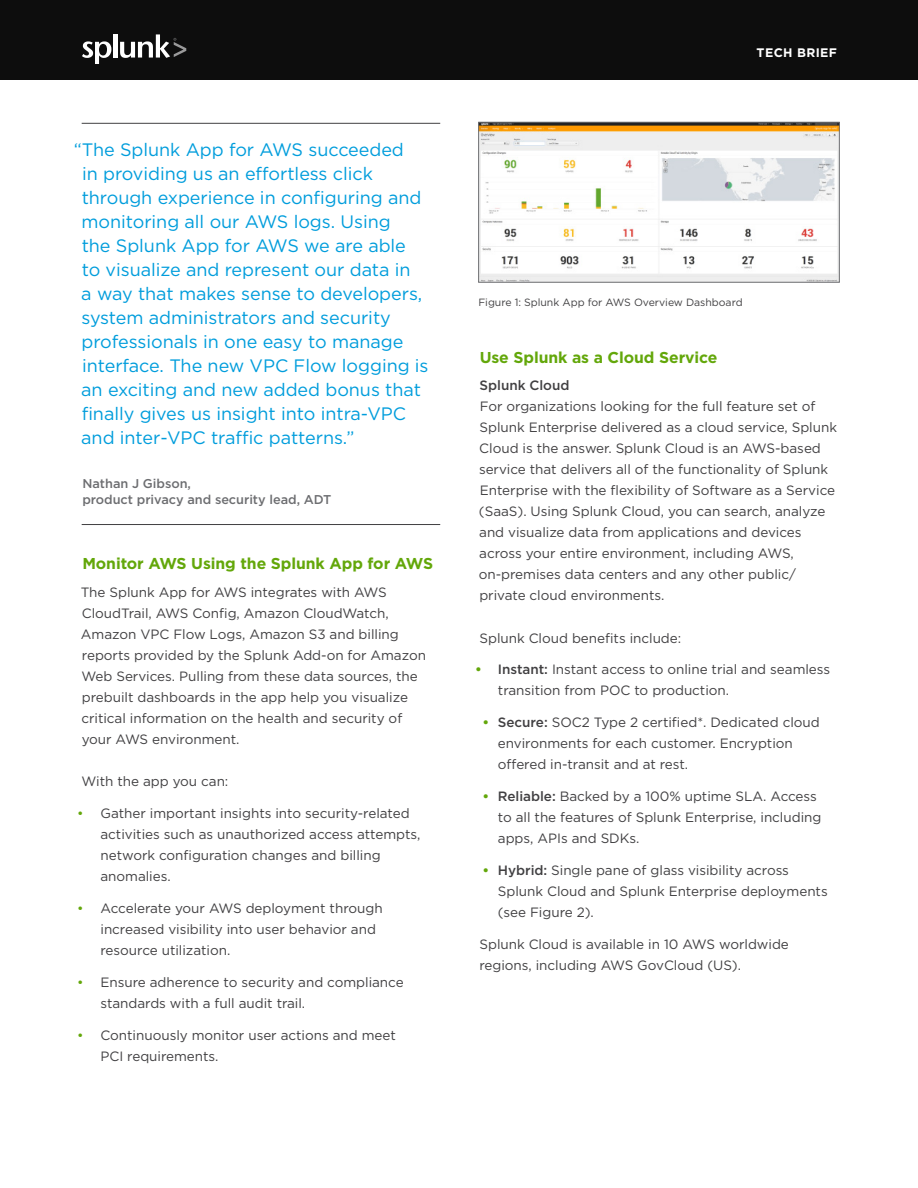
<style>
.page{position:relative;width:918px;height:1188px;background:#fff}
.page>*{position:absolute;margin:0;border:0;box-sizing:border-box;transform-origin:0 0}
.t1{font:18px/24px "Gotham";letter-spacing:-.005em;color:#009ddc}
.Header_2{font:700 15.75px "Gotham";letter-spacing:-.005em;color:#63a70a}
.Backside_Body_Text{font:13.5px/21px "Gotham";letter-spacing:-.005em;color:#414042}
.Backside_Subheads{font:13.5px/21px "Gotham";letter-spacing:-.005em;color:#414042}
.t2{font:500 12.75px/16.5px "Gotham";letter-spacing:-.005em;color:#6d6e71}
.t3{font:700 12.3px "Gotham";letter-spacing:.03em;color:#fff}
.FIGURE_TYPE{font:10.5px "Gotham";letter-spacing:-.005em;color:#414042}
.s1{color:#63a70a}
.s2{font-weight:500}
.s3{font-weight:700;color:#63a70a}
</style>
<div class="page">
<div style="left:0;top:0;width:918px;height:80px;background:#0d0d0d"></div>
<svg style="left:82px;top:41px;width:29px;height:23px"></svg>
<hr style="left:113px;top:34px;width:4px;height:24px;background:#fff">
<svg style="left:120px;top:34px;width:66px;height:24px"></svg>
<hr style="left:82px;top:123px;width:358px;height:1px;background:#414042">
<hr style="left:82px;top:524px;width:358px;height:1px;background:#414042">
<img style="left:480px;top:124px;width:358px;height:156px">
<div style="left:478px;top:122px;width:362px;height:160px;border:1px solid #6d6e71"></div>
<p class="t1" style="left:81px;top:138px;width:349px;text-indent:-7px">“The Splunk App for AWS succeeded<br>in providing us an effortless click through experience in configuring and monitoring all our AWS logs. Using<br>the Splunk App for AWS we are able to visualize and represent our data in<br>a way that makes sense to developers, system administrators and security professionals in one easy to manage interface. The new VPC Flow logging is an exciting and new added bonus that finally gives us insight into intra-VPC and inter-VPC traffic patterns.”</p>
<p class="t2" style="left:82px;top:475px;width:251px">Nathan J Gibson,<br>product privacy and security lead, ADT</p>
<p class="Header_2" style="left:82px;top:553px;width:352px">Monitor AWS Using the Splunk App for AWS</p>
<p class="Backside_Body_Text" style="left:81px;top:581px;width:347px">The Splunk App for AWS integrates with AWS CloudTrail, AWS Config, Amazon CloudWatch, Amazon VPC Flow Logs, Amazon S3 and billing reports provided by the Splunk Add-on for Amazon Web Services. Pulling from these data sources, the prebuilt dashboards in the app help you visualize critical information on the health and security of your AWS environment.</p>
<p class="Backside_Body_Text" style="left:82px;top:771px;width:148px">With the app you can:</p>
<p class="Backside_Body_Text" style="left:100px;top:803px;width:322px;text-indent:-23px"><span class="s1">•</span> Gather important insights into security-related activities such as unauthorized access attempts, network configuration changes and billing anomalies.</p>
<p class="Backside_Body_Text" style="left:100px;top:897px;width:284px;text-indent:-23px"><span class="s1">•</span> Accelerate your AWS deployment through increased visibility into user behavior and resource utilization.</p>
<p class="Backside_Body_Text" style="left:100px;top:971px;width:305px;text-indent:-23px"><span class="s1">•</span> Ensure adherence to security and compliance standards with a full audit trail.</p>
<p class="Backside_Body_Text" style="left:100px;top:1024px;width:297px;text-indent:-23px"><span class="s1">•</span> Continuously monitor user actions and meet<br>PCI requirements.</p>
<p class="t3" style="left:757px;top:44px;width:82px">TECH BRIEF</p>
<p class="FIGURE_TYPE" style="left:478px;top:296px;width:266px">Figure 1: Splunk App for AWS Overview Dashboard</p>
<p class="Header_2" style="left:480px;top:346px;width:239px">Use Splunk as a Cloud Service</p>
<p class="Backside_Subheads" style="left:479px;top:374px;width:360px"><span class="s2">Splunk Cloud<br></span>For organizations looking for the full feature set of Splunk Enterprise delivered as a cloud service, Splunk Cloud is the answer. Splunk Cloud is an AWS-based service that delivers all of the functionality of Splunk Enterprise with the flexibility of Software as a Service (SaaS). Using Splunk Cloud, you can search, analyze and visualize data from applications and devices across your entire environment, including AWS, on-premises data centers and any other public/ private cloud environments.</p>
<p class="Backside_Body_Text" style="left:480px;top:627px;width:203px">Splunk Cloud benefits include:</p>
<p class="Backside_Body_Text" style="left:498px;top:659px;width:334px;text-indent:-23px"><span class="s3">•</span> <span class="s2">Instant:</span> Instant access to online trial and seamless transition from POC to production.</p>
<p class="Backside_Body_Text" style="left:498px;top:712px;width:323px;text-indent:-15px"><span class="s3">•</span> <span class="s2">Secure:</span> SOC2 Type 2 certified*. Dedicated cloud environments for each customer. Encryption offered in-transit and at rest.</p>
<p class="Backside_Body_Text" style="left:498px;top:785px;width:325px;text-indent:-15px"><span class="s3">•</span> <span class="s2">Reliable:</span> Backed by a 100% uptime SLA. Access to all the features of Splunk Enterprise, including apps, APIs and SDKs.</p>
<p class="Backside_Body_Text" style="left:498px;top:859px;width:331px;text-indent:-15px"><span class="s3">•</span> <span class="s2">Hybrid:</span> Single pane of glass visibility across<br>Splunk Cloud and Splunk Enterprise deployments (see Figure 2).</p>
<p class="Backside_Body_Text" style="left:479px;top:933px;width:311px">Splunk Cloud is available in 10 AWS worldwide regions, including AWS GovCloud (US).</p>
</div>
